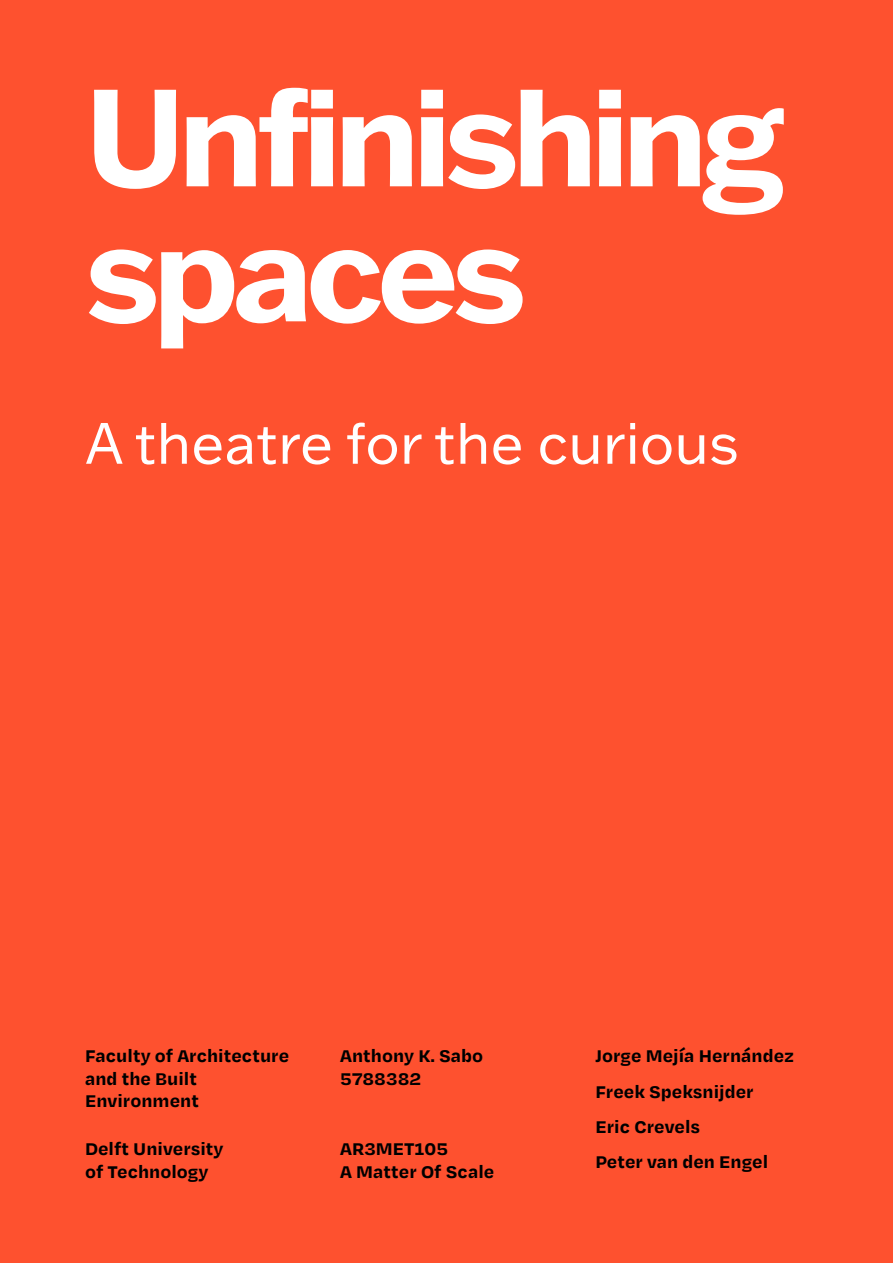
<style>
.page{position:relative;width:893px;height:1263px;background:#fe512f}
.page>*{position:absolute;margin:0;border:0;box-sizing:border-box;transform-origin:0 0}
.t1{font:700 135px/135px "Franklin Gothic ATF";letter-spacing:-.05em;color:#fff}
.t2{font:57px "Franklin Gothic ATF";color:#fff}
.t3{font:700 19.5px/22.5px "Degular Text";color:#000}
</style>
<div class="page">
<h1 class="t1" style="left:85px;top:67px;width:701px">Unfinishing spaces</h1>
<h2 class="t2" style="left:85px;top:405px;width:655px">A theatre for the curious</h2>
<p class="t3" style="left:85px;top:1044px;width:206px">Faculty of Architecture and the Built<br>Environment</p>
<p class="t3" style="left:595px;top:1037px;width:201px;line-height:35.2px">Jorge Mejía Hernández<br>Freek Speksnijder<br>Eric Crevels<br>Peter van den Engel</p>
<p class="t3" style="left:340px;top:1044px;width:145px">Anthony K. Sabo<br>5788382</p>
<p class="t3" style="left:85px;top:1137px;width:140px">Delft University of Technology</p>
<p class="t3" style="left:340px;top:1137px;width:156px">AR3MET105<br>A Matter Of Scale</p>
</div>
